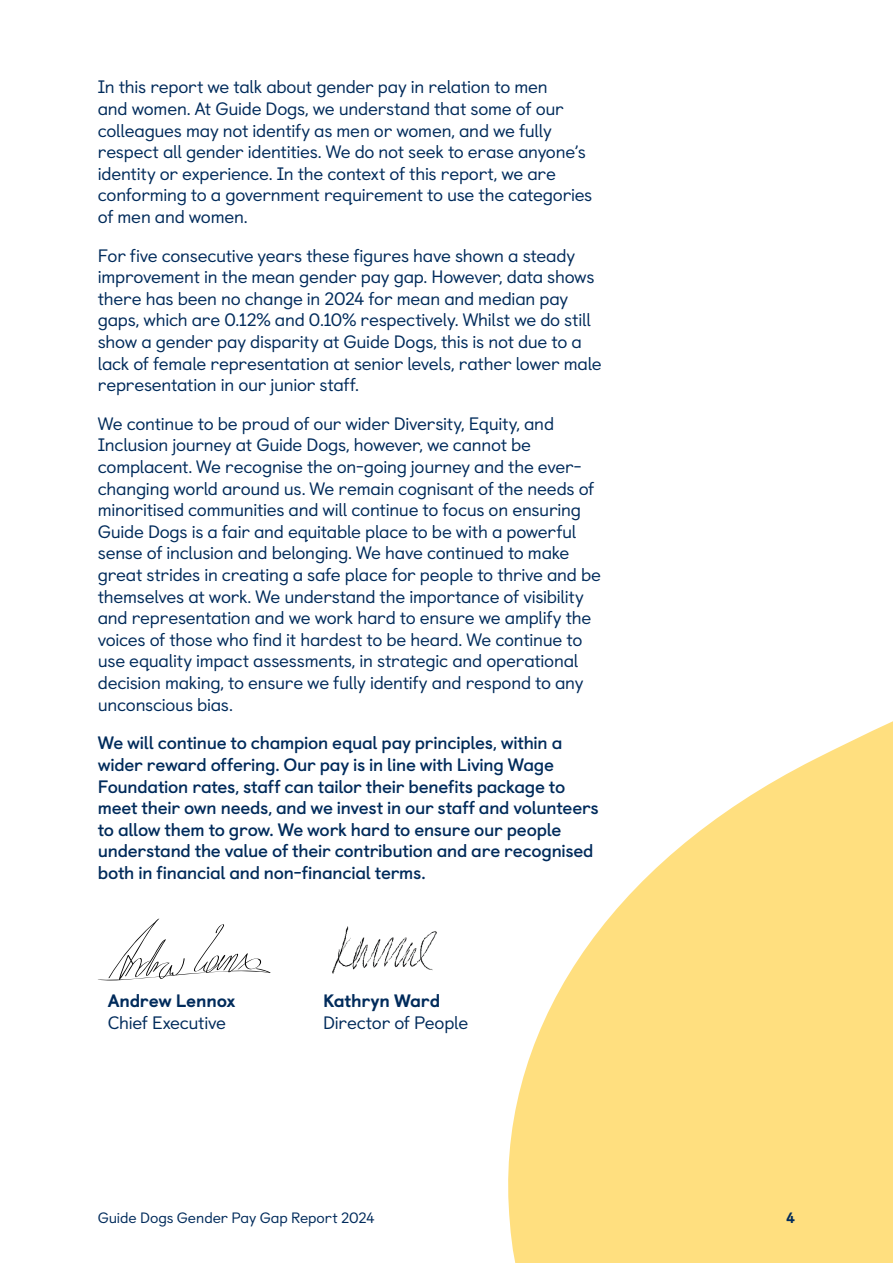
<style>
.page{position:relative;width:893px;height:1263px;background:#fff}
.page>*{position:absolute;margin:0;border:0;box-sizing:border-box;transform-origin:0 0}
.P_Body{font:18px/21.6px "Castledown";letter-spacing:-.015em;color:#002b5b}
.P_Body-2{font:700 18px/21.6px "Castledown";letter-spacing:-.015em;color:#002b5b}
.t1{font:15px "Castledown";letter-spacing:-.005em;color:#002b5b}
.t2{font:800 15px "Castledown";color:#002b5b}
.s1{font-weight:800}
</style>
<div class="page">
<svg style="left:508px;top:721px;width:385px;height:542px;fill:#ffdf7f"></svg>
<svg style="left:98px;top:918px;width:173px;height:62px"></svg>
<img style="left:332px;top:926px;width:105px;height:48px">
<p class="P_Body" style="left:98px;top:75px;width:496px">In this report we talk about gender pay in relation to men<br>and women. At Guide Dogs, we understand that some of our colleagues may not identify as men or women, and we fully respect all gender identities. We do not seek to erase anyone’s identity or experience. In the context of this report, we are conforming to a government requirement to use the categories of men and women.</p>
<p class="P_Body" style="left:98px;top:243px;width:505px">For five consecutive years these figures have shown a steady improvement in the mean gender pay gap. However, data shows there has been no change in 2024 for mean and median pay gaps, which are 0.12% and 0.10% respectively. Whilst we do still show a gender pay disparity at Guide Dogs, this is not due to a lack of female representation at senior levels, rather lower male representation in our junior staff.</p>
<p class="P_Body" style="left:98px;top:411px;width:505px">We continue to be proud of our wider Diversity, Equity, and Inclusion journey at Guide Dogs, however, we cannot be complacent. We recognise the on-going journey and the ever&shy;changing world around us. We remain cognisant of the needs of minoritised communities and will continue to focus on ensuring Guide Dogs is a fair and equitable place to be with a powerful sense of inclusion and belonging. We have continued to make great strides in creating a safe place for people to thrive and be themselves at work. We understand the importance of visibility and representation and we work hard to ensure we amplify the voices of those who find it hardest to be heard. We continue to use equality impact assessments, in strategic and operational decision making, to ensure we fully identify and respond to any unconscious bias.</p>
<p class="P_Body-2" style="left:98px;top:731px;width:503px">We will continue to champion equal pay principles, within a wider reward offering. Our pay is in line with Living Wage Foundation rates, staff can tailor their benefits package to meet their own needs, and we invest in our staff and volunteers to allow them to grow. We work hard to ensure our people understand the value of their contribution and are recognised both in financial and non-financial terms.</p>
<p class="P_Body" style="left:108px;top:988px;width:130px"><span class="s1">Andrew Lennox<br></span>Chief Executive</p>
<p class="P_Body" style="left:323px;top:988px;width:147px"><span class="s1">Kathryn Ward<br></span>Director of People</p>
<p class="t1" style="left:98px;top:1205px;width:279px">Guide Dogs Gender Pay Gap Report 2024</p>
<p class="t2" style="left:786px;top:1205px;width:11px">4</p>
</div>
